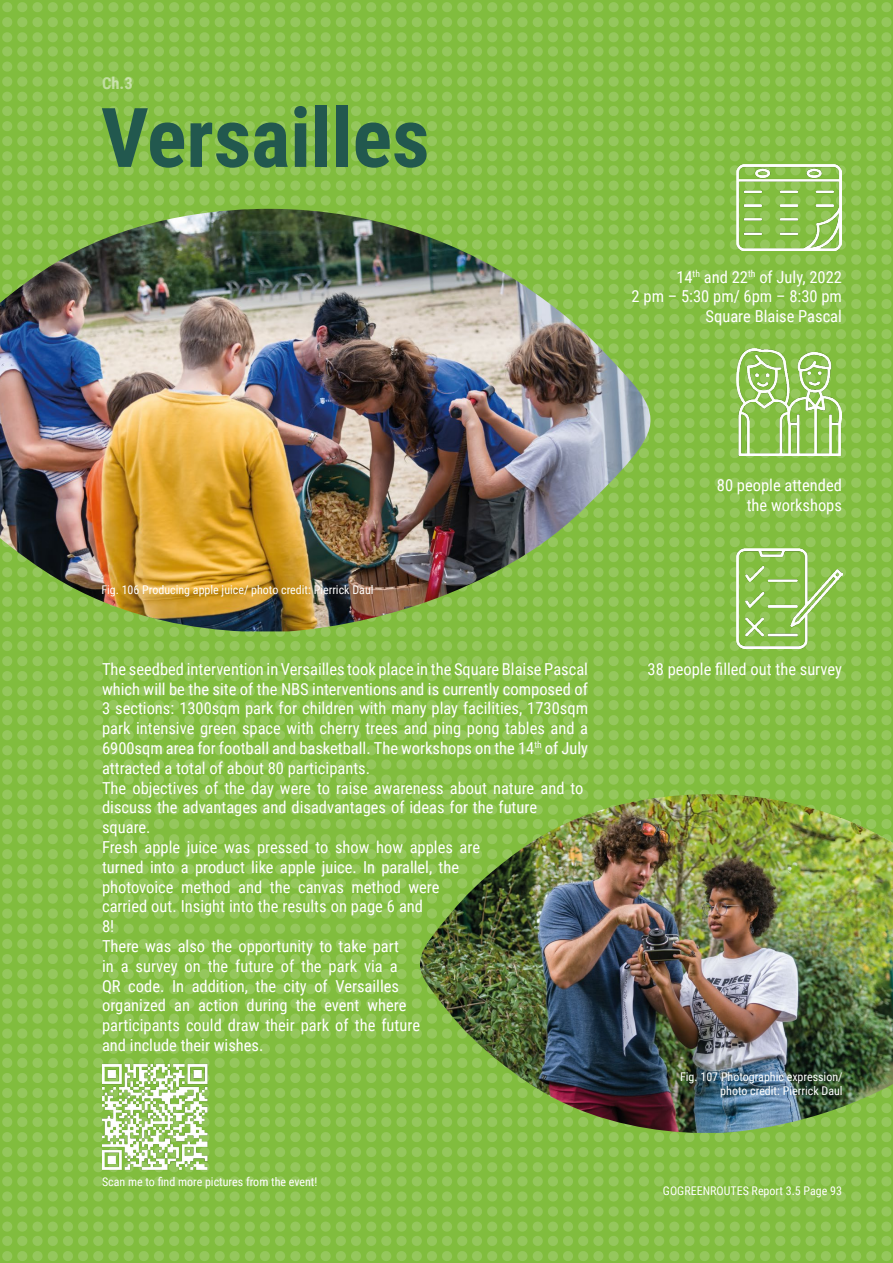
<style>
.page{position:relative;width:893px;height:1263px;background:#fff}
.page>*{position:absolute;margin:0;border:0;box-sizing:border-box;transform-origin:0 0}
.t1{font:700 82.5px "Roboto Condensed";color:#22584e}
.t2{font:16.5px/19.8px "Roboto Condensed";color:#fff;text-align:right}
.t3{font:700 16.5px "Roboto Condensed";color:#fff}
.t4{font:12px/14.4px "Roboto Condensed";color:#fff;text-align:right}
</style>
<div class="page">
<img style="left:0;top:0;width:893px;height:1263px">
<img style="left:0;top:209px;width:651px;height:422px">
<img style="left:420px;top:794px;width:473px;height:339px">
<img style="left:736px;top:165px;width:106px;height:85px">
<img style="left:736px;top:549px;width:106px;height:99px">
<img style="left:736px;top:349px;width:106px;height:107px">
<img style="left:102px;top:1063px;width:106px;height:107px">
<p class="t3" style="left:102px;top:71px;width:32px">Ch.3</p>
<h1 class="t1" style="left:101px;top:80px;width:330px">Versailles</h1>
<p class="t2" style="left:632px;top:266px;width:212px">14<sup>th</sup> and 22<sup>th</sup> of July, 2022<br>2 pm – 5:30 pm/ 6pm – 8:30 pm<br>Square Blaise Pascal</p>
<p class="t4" style="left:101px;top:582px;width:274px">Fig. 106 Producing apple juice/ photo credit: Pierrick Daul</p>
<p class="t2" style="left:102px;top:658px;width:488px;text-align:left">The seedbed intervention in Versailles took place in the Square Blaise Pascal which will be the site of the NBS interventions and is currently composed of 3 sections: 1300sqm park for children with many play facilities, 1730sqm park intensive green space with cherry trees and ping pong tables and a 6900sqm area for football and basketball. The workshops on the 14<sup>th</sup> of July attracted a total of about 80 participants.<br>The objectives of the day were to raise awareness about nature and to discuss the advantages and disadvantages of ideas for the future square.<br>Fresh apple juice was pressed to show how apples are<br>turned into a product like apple juice. In parallel, the<br>photovoice method and the canvas method were<br>carried out. Insight into the results on page 6 and<br>8!<br>There was also the opportunity to take part<br>in a survey on the future of the park via a<br>QR code. In addition, the city of Versailles<br>organized an action during the event where<br>participants could draw their park of the future<br>and include their wishes.</p>
<p class="t4" style="left:102px;top:1174px;width:217px">Scan me to find more pictures from the event!</p>
<p class="t2" style="left:717px;top:475px;width:127px">80 people attended the workshops</p>
<p class="t2" style="left:648px;top:659px;width:196px">38 people filled out the survey</p>
<p class="t4" style="left:680px;top:1069px;width:164px">Fig. 107 Photographic expression/ photo credit: Pierrick Daul</p>
<p class="t4" style="left:663px;top:1183px;width:180px">GOGREENROUTES Report 3.5 Page 93</p>
</div>
